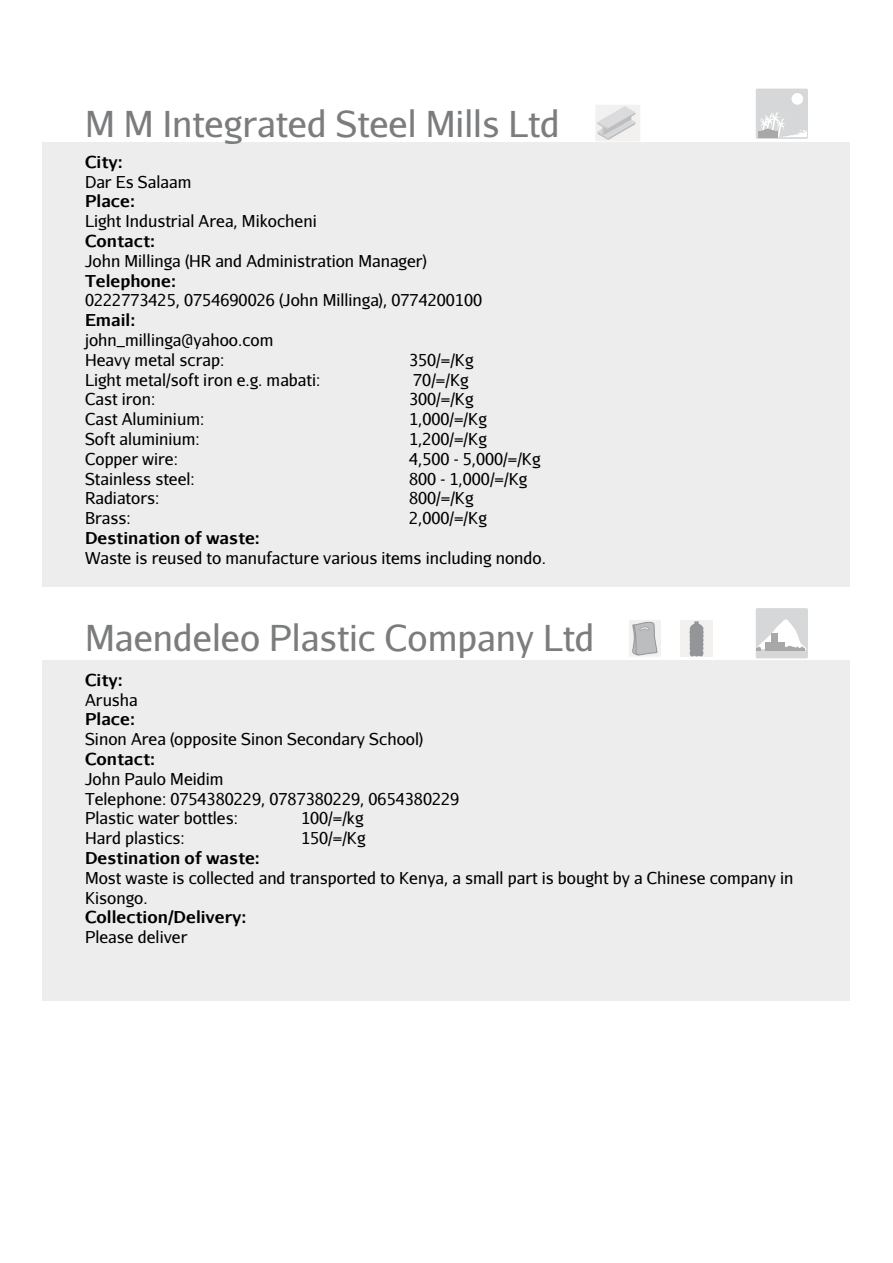
<style>
.page{position:relative;width:893px;height:1263px;background:#fff}
.page>*{position:absolute;margin:0;border:0;box-sizing:border-box;transform-origin:0 0}
.t1{font:36px "Aurulent Sans";color:#7a7c7e}
.t2{font:16.5px/19.8px "Aurulent Sans";color:#000}
.t3{font:700 16.5px "Aurulent Sans";color:#000}
</style>
<div class="page">
<div style="left:629px;top:620px;width:32px;height:37px;background:#f2f1f0"></div>
<svg style="left:632px;top:622px;width:25px;height:33px"></svg>
<svg style="left:595px;top:105px;width:45px;height:36px"></svg>
<div style="left:680px;top:620px;width:32px;height:37px;background:#f2f1f0"></div>
<svg style="left:689px;top:621px;width:15px;height:35px"></svg>
<div style="left:756px;top:89px;width:52px;height:50px;background:#d6d7d8;border-radius:2px"></div>
<div style="left:791px;top:93px;width:12px;height:12px;background:#fff;border-radius:50%"></div>
<svg style="left:758px;top:112px;width:49px;height:26px"></svg>
<div style="left:756px;top:608px;width:52px;height:50px;background:#d6d7d8;border-radius:2px"></div>
<svg style="left:757px;top:619px;width:50px;height:31px"></svg>
<div style="left:43px;top:142px;width:807px;height:444px;background:#eeeded"></div>
<div style="left:43px;top:660px;width:807px;height:341px;background:#eeeded"></div>
<h1 class="t1" style="left:85px;top:101px;width:476px">M M Integrated Steel Mills Ltd</h1>
<p class="t3" style="left:85px;top:149px;width:39px">City:</p>
<p class="t2" style="left:85px;top:171px;width:108px">Dar Es Salaam</p>
<p class="t3" style="left:85px;top:189px;width:51px">Place:</p>
<p class="t2" style="left:85px;top:211px;width:233px">Light Industrial Area, Mikocheni</p>
<p class="t3" style="left:85px;top:228px;width:72px">Contact:</p>
<p class="t2" style="left:85px;top:250px;width:343px">John Millinga (HR and Administration Manager)</p>
<p class="t3" style="left:85px;top:268px;width:93px">Telephone:</p>
<p class="t2" style="left:85px;top:290px;width:399px">0222773425, 0754690026 (John Millinga), 0774200100</p>
<p class="t3" style="left:85px;top:308px;width:52px">Email:</p>
<p class="t2" style="left:85px;top:329px;width:190px">john_millinga@yahoo.com<br>Heavy metal scrap:</p>
<p class="t2" style="left:409px;top:349px;width:66px">350/=/Kg</p>
<p class="t2" style="left:85px;top:369px;width:237px">Light metal/soft iron e.g. mabati:</p>
<p class="t2" style="left:413px;top:369px;width:57px">70/=/Kg</p>
<p class="t2" style="left:85px;top:389px;width:72px">Cast iron:</p>
<p class="t2" style="left:409px;top:389px;width:66px">300/=/Kg</p>
<p class="t2" style="left:85px;top:409px;width:121px">Cast Aluminium:</p>
<p class="t2" style="left:409px;top:409px;width:79px">1,000/=/Kg</p>
<p class="t2" style="left:85px;top:428px;width:116px">Soft aluminium:</p>
<p class="t2" style="left:409px;top:428px;width:79px">1,200/=/Kg</p>
<p class="t2" style="left:85px;top:448px;width:94px">Copper wire:</p>
<p class="t2" style="left:409px;top:448px;width:133px">4,500 - 5,000/=/Kg</p>
<p class="t2" style="left:85px;top:468px;width:111px">Stainless steel:</p>
<p class="t2" style="left:409px;top:468px;width:120px">800 - 1,000/=/Kg</p>
<p class="t2" style="left:85px;top:488px;width:76px">Radiators:</p>
<p class="t2" style="left:409px;top:488px;width:66px">800/=/Kg</p>
<p class="t2" style="left:85px;top:508px;width:47px">Brass:</p>
<p class="t2" style="left:409px;top:508px;width:79px">2,000/=/Kg</p>
<p class="t3" style="left:85px;top:525px;width:176px">Destination of waste:</p>
<p class="t2" style="left:85px;top:547px;width:462px">Waste is reused to manufacture various items including nondo.</p>
<h1 class="t1" style="left:85px;top:615px;width:511px">Maendeleo Plastic Company Ltd</h1>
<p class="t3" style="left:85px;top:667px;width:39px">City:</p>
<p class="t2" style="left:85px;top:689px;width:54px">Arusha</p>
<p class="t3" style="left:85px;top:707px;width:51px">Place:</p>
<p class="t2" style="left:85px;top:729px;width:340px">Sinon Area (opposite Sinon Secondary School)</p>
<p class="t3" style="left:85px;top:746px;width:72px">Contact:</p>
<p class="t2" style="left:85px;top:768px;width:376px">John Paulo Meidim<br>Telephone: 0754380229, 0787380229, 0654380229<br>Plastic water bottles:</p>
<p class="t2" style="left:301px;top:808px;width:64px">100/=/kg</p>
<p class="t2" style="left:85px;top:828px;width:101px">Hard plastics:</p>
<p class="t2" style="left:301px;top:828px;width:66px">150/=/Kg</p>
<p class="t3" style="left:85px;top:845px;width:176px">Destination of waste:</p>
<p class="t2" style="left:85px;top:867px;width:710px">Most waste is collected and transported to Kenya, a small part is bought by a Chinese company in<br>Kisongo.</p>
<p class="t3" style="left:85px;top:905px;width:163px">Collection/Delivery:</p>
<p class="t2" style="left:85px;top:927px;width:104px">Please deliver</p>
</div>
